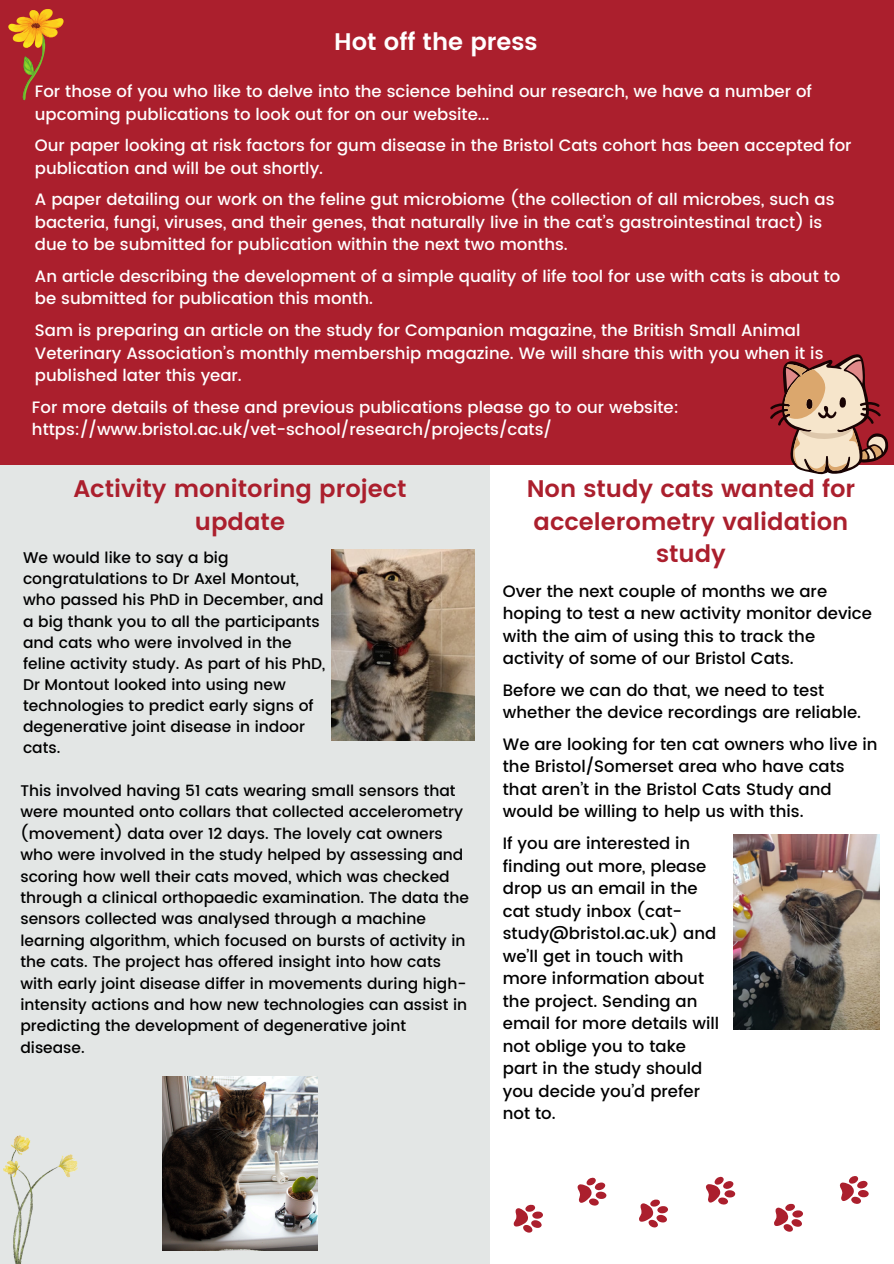
<style>
.page{position:relative;width:894px;height:1264px;background:#fff}
.page>*{position:absolute;margin:0;border:0;box-sizing:border-box;transform-origin:0 0}
.t1{font:600 24px/32.7px "Poppins";color:#ab1f2d;text-align:center}
.t2{font:600 24px "Poppins";color:#fff}
.t3{font:500 16.5px/22.5px "Poppins";color:#fff}
.t4{font:500 16.5px/22.5px "Poppins";color:#000}
.t5{font:500 15.45px/21.3px "Poppins";color:#000}
</style>
<div class="page">
<div style="left:0;top:0;width:893px;height:464px;background:#ab1f2d"></div>
<div style="left:0;top:464px;width:489px;height:799px;background:#e3e6e5"></div>
<img style="left:331px;top:550px;width:143px;height:190px">
<img style="left:163px;top:1076px;width:154px;height:174px">
<img style="left:733px;top:834px;width:146px;height:195px">
<svg style="left:774px;top:1203px;width:29px;height:29px"></svg>
<svg style="left:577px;top:1177px;width:30px;height:29px"></svg>
<svg style="left:513px;top:1204px;width:30px;height:29px"></svg>
<svg style="left:705px;top:1176px;width:31px;height:29px"></svg>
<svg style="left:639px;top:1199px;width:29px;height:29px"></svg>
<svg style="left:839px;top:1176px;width:29px;height:28px"></svg>
<img style="left:3px;top:1135px;width:75px;height:128px">
<svg style="left:769px;top:354px;width:119px;height:120px"></svg>
<svg style="left:8px;top:9px;width:56px;height:91px"></svg>
<p class="t2" style="left:334px;top:28px;width:205px">Hot off the press</p>
<p class="t3" style="left:35px;top:80px;width:778px">For those of you who like to delve into the science behind our research, we have a number of upcoming publications to look out for on our website...</p>
<p class="t3" style="left:35px;top:134px;width:818px">Our paper looking at risk factors for gum disease in the Bristol Cats cohort has been accepted for publication and will be out shortly.</p>
<p class="t3" style="left:35px;top:188px;width:800px">A paper detailing our work on the feline gut microbiome (the collection of all microbes, such as bacteria, fungi, viruses, and their genes, that naturally live in the cat’s gastrointestinal tract) is due to be submitted for publication within the next two months.</p>
<p class="t3" style="left:35px;top:265px;width:806px">An article describing the development of a simple quality of life tool for use with cats is about to be submitted for publication this month.</p>
<h1 class="t3" style="left:35px;top:319px;width:789px">Sam is preparing an article on the study for Companion magazine, the British Small Animal<br>Veterinary Association’s monthly membership magazine. We will share this with you when it is published later this year.</h1>
<p class="t3" style="left:32px;top:395px;width:648px">For more details of these and previous publications please go to our website: https://www.bristol.ac.uk/vet-school/research/projects/cats/</p>
<p class="t1" style="left:73px;top:472px;width:335px">Activity monitoring project update</p>
<p class="t5" style="left:23px;top:547px;width:303px">We would like to say a big congratulations to Dr Axel Montout, who passed his PhD in December, and a big thank you to all the participants and cats who were involved in the feline activity study. As part of his PhD,<br>Dr Montout looked into using new technologies to predict early signs of degenerative joint disease in indoor cats.</p>
<p class="t5" style="left:20px;top:780px;width:450px">This involved having 51 cats wearing small sensors that were mounted onto collars that collected accelerometry (movement) data over 12 days. The lovely cat owners who were involved in the study helped by assessing and scoring how well their cats moved, which was checked through a clinical orthopaedic examination. The data the sensors collected was analysed through a machine learning algorithm, which focused on bursts of activity in the cats. The project has offered insight into how cats with early joint disease differ in movements during high&shy;intensity actions and how new technologies can assist in predicting the development of degenerative joint disease.</p>
<p class="t1" style="left:526px;top:472px;width:330px">Non study cats wanted for accelerometry validation study</p>
<h1 class="t4" style="left:502px;top:579px;width:370px">Over the next couple of months we are hoping to test a new activity monitor device with the aim of using this to track the activity of some of our Bristol Cats.</h1>
<p class="t4" style="left:502px;top:679px;width:359px">Before we can do that, we need to test whether the device recordings are reliable.</p>
<p class="t4" style="left:502px;top:733px;width:376px">We are looking for ten cat owners who live in the Bristol/Somerset area who have cats that aren’t in the Bristol Cats Study and would be willing to help us with this.</p>
<p class="t4" style="left:502px;top:832px;width:218px">If you are interested in finding out more, please drop us an email in the cat study inbox (cat&shy;study@bristol.ac.uk) and we’ll get in touch with more information about the project. Sending an email for more details will not oblige you to take part in the study should you decide you’d prefer not to.</p>
</div>
